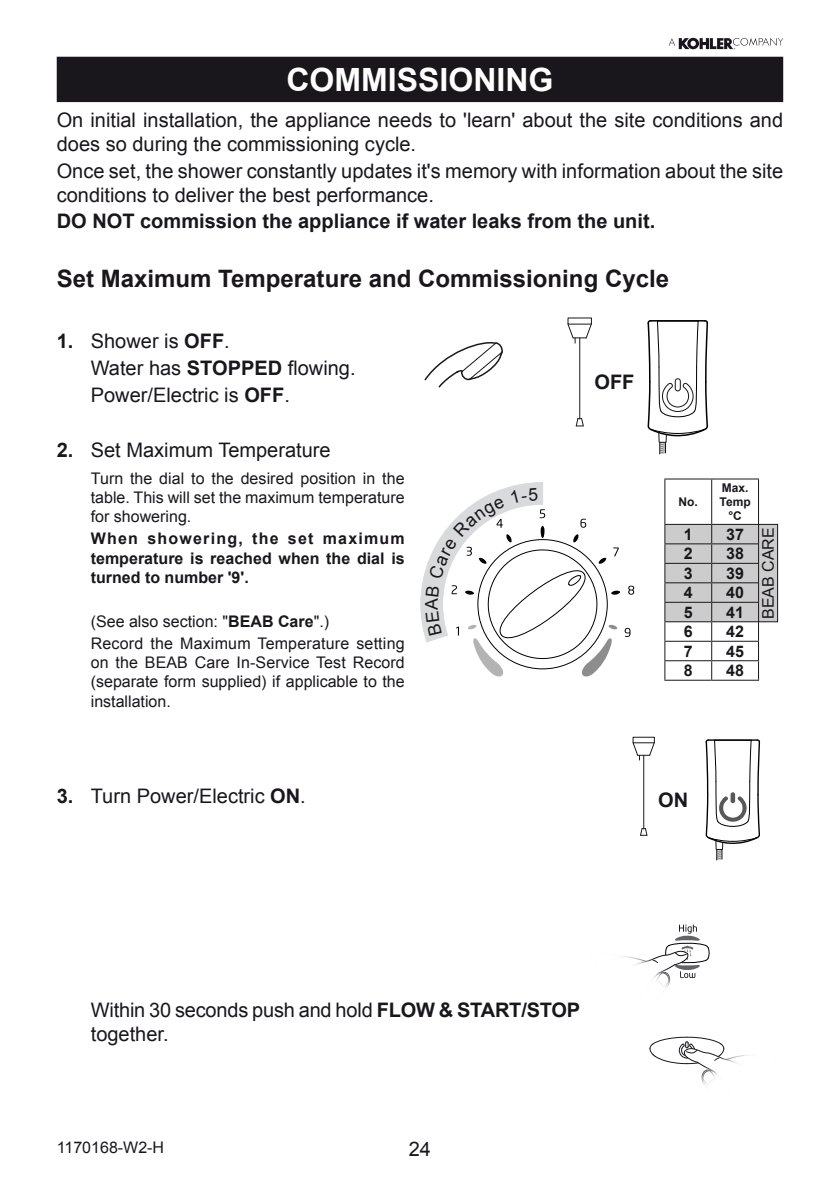
<style>
.page{position:relative;width:840px;height:1191px;background:#fff}
.page>*{position:absolute;margin:0;border:0;box-sizing:border-box;transform-origin:0 0}
.Heading_1{font:700 32px "Arial";color:#fff}
.Heading_2{font:700 24px "Arial";color:#1a171c}
.Body_Justify{font:20px/24px "Arial";color:#1a171c}
._1_2_3_Layout{font:20px/24px "Arial";color:#1a171c}
.Body_Justify-2{font:700 20px "Arial";color:#1a171c}
.TOC_Heading_3{font:700 20px "Arial";color:#1a171c}
._1_2_3_Layout-2{font:16px/19.2px "Arial";color:#1a171c;text-align:justify}
._1_2_3_Layout-3{font:700 16px/19.2px "Arial";color:#1a171c;text-align:justify}
.TOC_Heading_3-2{font:16px "Arial";color:#1a171c}
.Body_Justify-3{font:700 12px/14.4px "Arial";color:#1a171c;text-align:center}
.s1{font-weight:700}
</style>
<div class="page">
<svg style="left:668px;top:38px;width:114px;height:11px"></svg>
<div style="left:58px;top:58px;width:723px;height:43px;background:#1a171c"></div>
<div style="left:57px;top:57px;width:725px;height:45px;border:2px solid #1a171c"></div>
<svg style="left:424px;top:342px;width:79px;height:46px"></svg>
<svg style="left:623px;top:924px;width:124px;height:162px"></svg>
<div style="left:664px;top:524px;width:94px;height:98px;background:#ccc"></div>
<hr style="left:664px;top:478px;width:47px;height:1px;background:#1a171c">
<hr style="left:664px;top:479px;width:1px;height:45px;background:#1a171c">
<hr style="left:711px;top:478px;width:47px;height:1px;background:#1a171c">
<hr style="left:710px;top:479px;width:1px;height:45px;background:#1a171c">
<hr style="left:757px;top:479px;width:1px;height:45px;background:#1a171c">
<hr style="left:664px;top:524px;width:47px;height:1px;background:#1a171c">
<hr style="left:711px;top:524px;width:47px;height:1px;background:#1a171c">
<hr style="left:664px;top:543px;width:47px;height:1px;background:#1a171c">
<hr style="left:711px;top:543px;width:47px;height:1px;background:#1a171c">
<hr style="left:664px;top:563px;width:47px;height:1px;background:#1a171c">
<hr style="left:711px;top:563px;width:47px;height:1px;background:#1a171c">
<hr style="left:664px;top:582px;width:47px;height:1px;background:#1a171c">
<hr style="left:711px;top:582px;width:47px;height:1px;background:#1a171c">
<hr style="left:664px;top:602px;width:47px;height:1px;background:#1a171c">
<hr style="left:711px;top:602px;width:47px;height:1px;background:#1a171c">
<hr style="left:664px;top:621px;width:47px;height:1px;background:#1a171c">
<hr style="left:711px;top:621px;width:47px;height:1px;background:#1a171c">
<hr style="left:664px;top:641px;width:47px;height:1px;background:#1a171c">
<hr style="left:711px;top:641px;width:47px;height:1px;background:#1a171c">
<hr style="left:664px;top:660px;width:47px;height:1px;background:#1a171c">
<svg style="left:664px;top:525px;width:1px;height:154px"></svg>
<hr style="left:711px;top:660px;width:47px;height:1px;background:#1a171c">
<svg style="left:710px;top:543px;width:1px;height:119px"></svg>
<hr style="left:664px;top:679px;width:47px;height:1px;background:#1a171c">
<hr style="left:711px;top:679px;width:47px;height:1px;background:#1a171c">
<div style="left:758px;top:524px;width:19px;height:98px;background:#ccc"></div>
<div style="left:757px;top:524px;width:20px;height:98px;border:1px solid #1a171c"></div>
<hr style="left:579px;top:338px;width:1px;height:81px;background:#1a171c">
<svg style="left:575px;top:417px;width:9px;height:10px"></svg>
<svg style="left:567px;top:323px;width:25px;height:20px"></svg>
<svg style="left:647px;top:320px;width:61px;height:135px"></svg>
<div style="left:632px;top:737px;width:22px;height:6px;border:1px solid #1a171c"></div>
<hr style="left:643px;top:755px;width:1px;height:74px;background:#1a171c">
<svg style="left:640px;top:827px;width:7px;height:9px"></svg>
<svg style="left:632px;top:741px;width:23px;height:19px"></svg>
<svg style="left:705px;top:739px;width:55px;height:122px"></svg>
<svg style="left:420px;top:482px;width:213px;height:195px"></svg>
<p class="Heading_1" style="left:286px;top:59px;width:268px">COMMISSIONING</p>
<p class="Body_Justify" style="left:57px;top:108px;width:727px">On initial installation, the appliance needs to 'learn' about the site conditions and does so during the commissioning cycle.</p>
<p class="Body_Justify" style="left:57px;top:159px;width:727px">Once set, the shower constantly updates it's memory with information about the site conditions to deliver the best performance.</p>
<p class="Body_Justify-2" style="left:57px;top:208px;width:599px">DO NOT commission the appliance if water leaks from the unit.</p>
<p class="Heading_2" style="left:57px;top:262px;width:613px">Set Maximum Temperature and Commissioning Cycle</p>
<p class="_1_2_3_Layout" style="left:57px;top:329px;width:174px"><span class="s1">1.</span> Shower is <span class="s1">OFF</span>.</p>
<p class="_1_2_3_Layout" style="left:91px;top:356px;width:266px">Water has <span class="s1">STOPPED</span> flowing.</p>
<p class="_1_2_3_Layout" style="left:91px;top:383px;width:200px">Power/Electric is <span class="s1">OFF</span>.</p>
<p class="_1_2_3_Layout" style="left:57px;top:438px;width:275px"><span class="s1">2.</span> Set Maximum Temperature</p>
<p class="_1_2_3_Layout-2" style="left:91px;top:469px;width:315px">Turn the dial to the desired position in the table. This will set the maximum temperature for showering.</p>
<p class="_1_2_3_Layout-3" style="left:91px;top:530px;width:315px">When showering, the set maximum temperature is reached when the dial is turned to number '9'.</p>
<p class="_1_2_3_Layout-2" style="left:91px;top:612px;width:240px">(See also section: "<span class="s1">BEAB Care</span>".)</p>
<p class="_1_2_3_Layout-2" style="left:91px;top:634px;width:315px">Record the Maximum Temperature setting on the BEAB Care In-Service Test Record (separate form supplied) if applicable to the installation.</p>
<p class="_1_2_3_Layout" style="left:57px;top:784px;width:250px"><span class="s1">3.</span> Turn Power/Electric <span class="s1">ON</span>.</p>
<p class="TOC_Heading_3" style="left:594px;top:369px;width:41px">OFF</p>
<p class="Body_Justify-3" style="left:678px;top:495px;width:21px">No.</p>
<p class="Body_Justify-3" style="left:719px;top:480px;width:33px">Max.<br>Temp °C</p>
<p class="_1_2_3_Layout-3" style="left:683px;top:525px;width:10px">1</p>
<p class="_1_2_3_Layout-3" style="left:725px;top:525px;width:19px">37</p>
<p class="_1_2_3_Layout-3" style="left:683px;top:544px;width:10px">2</p>
<p class="_1_2_3_Layout-3" style="left:725px;top:544px;width:19px">38</p>
<p class="_1_2_3_Layout-3" style="left:683px;top:564px;width:10px">3</p>
<p class="_1_2_3_Layout-3" style="left:725px;top:564px;width:19px">39</p>
<p class="_1_2_3_Layout-3" style="left:683px;top:583px;width:10px">4</p>
<p class="_1_2_3_Layout-3" style="left:725px;top:583px;width:19px">40</p>
<p class="_1_2_3_Layout-3" style="left:683px;top:603px;width:10px">5</p>
<p class="_1_2_3_Layout-3" style="left:725px;top:603px;width:19px">41</p>
<p class="_1_2_3_Layout-3" style="left:683px;top:622px;width:10px">6</p>
<p class="_1_2_3_Layout-3" style="left:725px;top:622px;width:19px">42</p>
<p class="_1_2_3_Layout-3" style="left:683px;top:642px;width:10px">7</p>
<p class="_1_2_3_Layout-3" style="left:725px;top:642px;width:19px">45</p>
<p class="_1_2_3_Layout-3" style="left:683px;top:661px;width:10px">8</p>
<p class="_1_2_3_Layout-3" style="left:725px;top:661px;width:19px">48</p>
<p class="TOC_Heading_3-2" style="left:757px;top:619px;width:93px;rotate:-90deg">BEAB CARE</p>
<p class="TOC_Heading_3" style="left:658px;top:786px;width:31px">ON</p>
<p class="_1_2_3_Layout" style="left:91px;top:998px;width:490px">Within 30 seconds push and hold <span class="s1">FLOW &amp; START/STOP </span>together.</p>
<p class="_1_2_3_Layout-2" style="left:57px;top:1138px;width:109px">1170168-W2-H</p>
<p class="Body_Justify" style="left:408px;top:1137px;width:24px">24</p>
</div>
